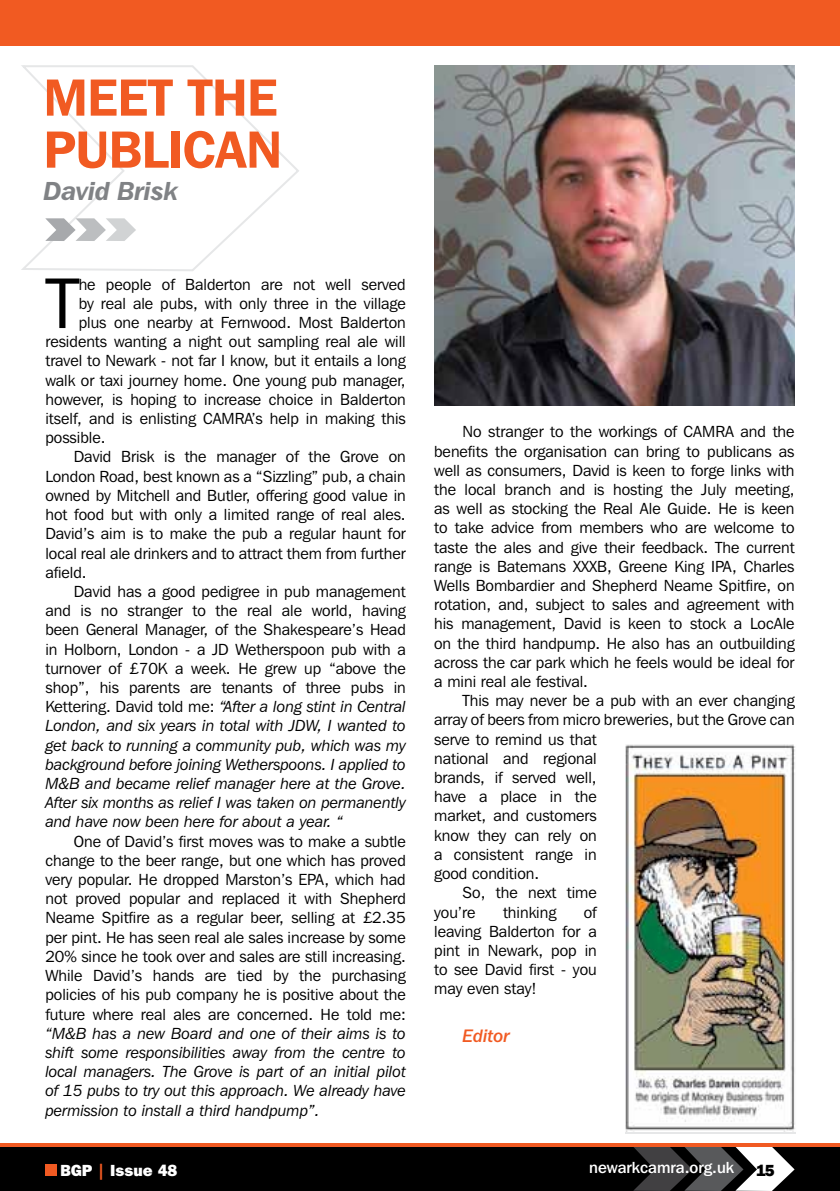
<style>
.page{position:relative;width:840px;height:1191px;background:#fff}
.page>*{position:absolute;margin:0;border:0;box-sizing:border-box;transform-origin:0 0}
.t1{font:71.4px "Franklin Gothic IT Cby BT";color:#000}
.t2{font:600 52px/52px "Franklin Gothic IT Cby BT";letter-spacing:-.01em;color:#f15a22}
.t3{font:italic 600 26px "Franklin Gothic IT Cby BT";letter-spacing:-.01em;color:#808285}
.t4{font:18px "Franklin Gothic IT Cby BT Med Ital";color:#f15a22}
.t5{font:16px/19.2px "Franklin Gothic IT Cby BT";color:#000;text-align:justify}
.t6{font:italic 16px/19.2px "Franklin Gothic IT Cby BT";color:#000;text-align:justify}
.t7{font:500 16px "Franklin Gothic IT Cby BT";color:#fff}
.t8{font:800 16px "Franklin Gothic IT Cby BT";color:#fff}
.t9{font:800 16px "Franklin Gothic IT Cby BT";color:#000}
.s1{font-style:normal}
.s2{color:#f15a22}
</style>
<div class="page">
<div style="left:0;top:1145px;width:839px;height:46px;background:#000"></div>
<div style="left:0;top:0;width:839px;height:45px;background:#f15a22"></div>
<svg style="left:633px;top:1146px;width:161px;height:45px"></svg>
<svg style="left:21px;top:65px;width:278px;height:206px"></svg>
<div style="left:45px;top:1164px;width:11px;height:11px;background:#f15a22"></div>
<svg style="left:45px;top:218px;width:91px;height:23px"></svg>
<hr style="left:0;top:1143px;width:839px;height:3px;background:#f15a22">
<img style="left:434px;top:65px;width:360px;height:340px">
<img style="left:625px;top:744px;width:170px;height:387px">
<h2 class="t2" style="left:43px;top:70px;width:240px">MEET THE<br>PUBLICAN</h2>
<h3 class="t3" style="left:43px;top:175px;width:136px">David Brisk</h3>
<h1 class="t1" style="left:46px;top:259px;width:34px">T</h1>
<p class="t5" style="left:79px;top:274px;width:328px">he people of Balderton are not well served</p>
<p class="t5" style="left:79px;top:293px;width:328px">by real ale pubs, with only three in the village</p>
<p class="t5" style="left:79px;top:312px;width:328px">plus one nearby at Fernwood. Most Balderton</p>
<p class="t5" style="left:45px;top:332px;width:361px">residents wanting a night out sampling real ale will</p>
<p class="t5" style="left:45px;top:351px;width:361px">travel to Newark - not far I know, but it entails a long</p>
<p class="t5" style="left:45px;top:370px;width:361px">walk or taxi journey home. One young pub manager,</p>
<p class="t5" style="left:45px;top:389px;width:361px">however, is hoping to increase choice in Balderton</p>
<p class="t5" style="left:45px;top:408px;width:362px">itself, and is enlisting CAMRA’s help in making this</p>
<p class="t5" style="left:45px;top:428px;width:62px">possible.</p>
<p class="t5" style="left:74px;top:447px;width:333px">David Brisk is the manager of the Grove on</p>
<p class="t5" style="left:45px;top:466px;width:361px">London Road, best known as a “Sizzling” pub, a chain</p>
<p class="t5" style="left:45px;top:485px;width:362px">owned by Mitchell and Butler, offering good value in</p>
<p class="t5" style="left:45px;top:504px;width:361px">hot food but with only a limited range of real ales.</p>
<p class="t5" style="left:45px;top:524px;width:361px">David’s aim is to make the pub a regular haunt for</p>
<p class="t5" style="left:45px;top:543px;width:362px">local real ale drinkers and to attract them from further</p>
<p class="t5" style="left:45px;top:562px;width:43px">afield.</p>
<p class="t5" style="left:74px;top:581px;width:333px">David has a good pedigree in pub management</p>
<p class="t5" style="left:45px;top:600px;width:361px">and is no stranger to the real ale world, having</p>
<p class="t5" style="left:45px;top:620px;width:362px">been General Manager, of the Shakespeare’s Head</p>
<p class="t5" style="left:45px;top:639px;width:361px">in Holborn, London - a JD Wetherspoon pub with a</p>
<p class="t5" style="left:45px;top:658px;width:361px">turnover of £70K a week. He grew up “above the</p>
<p class="t5" style="left:45px;top:677px;width:361px">shop”, his parents are tenants of three pubs in</p>
<p class="t6" style="left:45px;top:696px;width:361px"><span class="s1">Kettering. David told me:</span> “After a long stint in Central</p>
<p class="t6" style="left:45px;top:716px;width:361px">London, and six years in total with JDW, I wanted to</p>
<p class="t6" style="left:45px;top:735px;width:361px">get back to running a community pub, which was my</p>
<p class="t6" style="left:45px;top:754px;width:362px">background before joining Wetherspoons. I applied to</p>
<p class="t6" style="left:45px;top:773px;width:362px">M&amp;B and became relief manager here at the Grove.</p>
<p class="t6" style="left:45px;top:792px;width:361px">After six months as relief I was taken on permanently</p>
<p class="t6" style="left:45px;top:812px;width:299px">and have now been here for about a year. “</p>
<p class="t5" style="left:45px;top:831px;width:362px;text-indent:28px">One of David’s first moves was to make a subtle change to the beer range, but one which has proved very popular. He dropped Marston’s EPA, which had not proved popular and replaced it with Shepherd Neame Spitfire as a regular beer, selling at £2.35 per pint. He has seen real ale sales increase by some 20% since he took over and sales are still increasing.<br>While David’s hands are tied by the purchasing policies of his pub company he is positive about the future where real ales are concerned. He told me:</p>
<p class="t6" style="left:45px;top:1023px;width:362px">“M&amp;B has a new Board and one of their aims is to shift some responsibilities away from the centre to local managers. The Grove is part of an initial pilot of 15 pubs to try out this approach. We already have permission to install a third handpump”.</p>
<p class="t5" style="left:434px;top:422px;width:362px;text-indent:28px">No stranger to the workings of CAMRA and the benefits the organisation can bring to publicans as well as consumers, David is keen to forge links with the local branch and is hosting the July meeting, as well as stocking the Real Ale Guide. He is keen to take advice from members who are welcome to taste the ales and give their feedback. The current range is Batemans XXXB, Greene King IPA, Charles Wells Bombardier and Shepherd Neame Spitfire, on rotation, and, subject to sales and agreement with his management, David is keen to stock a LocAle on the third handpump. He also has an outbuilding across the car park which he feels would be ideal for a mini real ale festival.</p>
<p class="t5" style="left:462px;top:691px;width:333px">This may never be a pub with an ever changing</p>
<p class="t5" style="left:434px;top:710px;width:362px">array of beers from micro breweries, but the Grove can</p>
<p class="t5" style="left:434px;top:729px;width:164px">serve to remind us that</p>
<p class="t5" style="left:434px;top:748px;width:164px">national and regional</p>
<p class="t5" style="left:434px;top:767px;width:164px">brands, if served well,</p>
<p class="t5" style="left:434px;top:787px;width:164px">have a place in the</p>
<p class="t5" style="left:434px;top:806px;width:164px">market, and customers</p>
<p class="t5" style="left:434px;top:825px;width:164px">know they can rely on</p>
<p class="t5" style="left:434px;top:844px;width:164px">a consistent range in</p>
<p class="t5" style="left:434px;top:863px;width:106px">good condition.</p>
<p class="t5" style="left:462px;top:883px;width:136px">So, the next time</p>
<p class="t5" style="left:434px;top:902px;width:43px">you’re</p>
<p class="t5" style="left:502px;top:902px;width:55px">thinking</p>
<p class="t5" style="left:434px;top:902px;width:164px;text-indent:149px">of leaving Balderton for a pint in Newark, pop in to see David first - you may even stay!</p>
<p class="t4" style="left:462px;top:1024px;width:49px">Editor</p>
<p class="t7" style="left:589px;top:1157px;width:146px">newarkcamra.org.uk</p>
<p class="t8" style="left:60px;top:1159px;width:118px">BGP <span class="s2">|</span> Issue 48</p>
<p class="t9" style="left:755px;top:1159px;width:20px">15</p>
</div>
